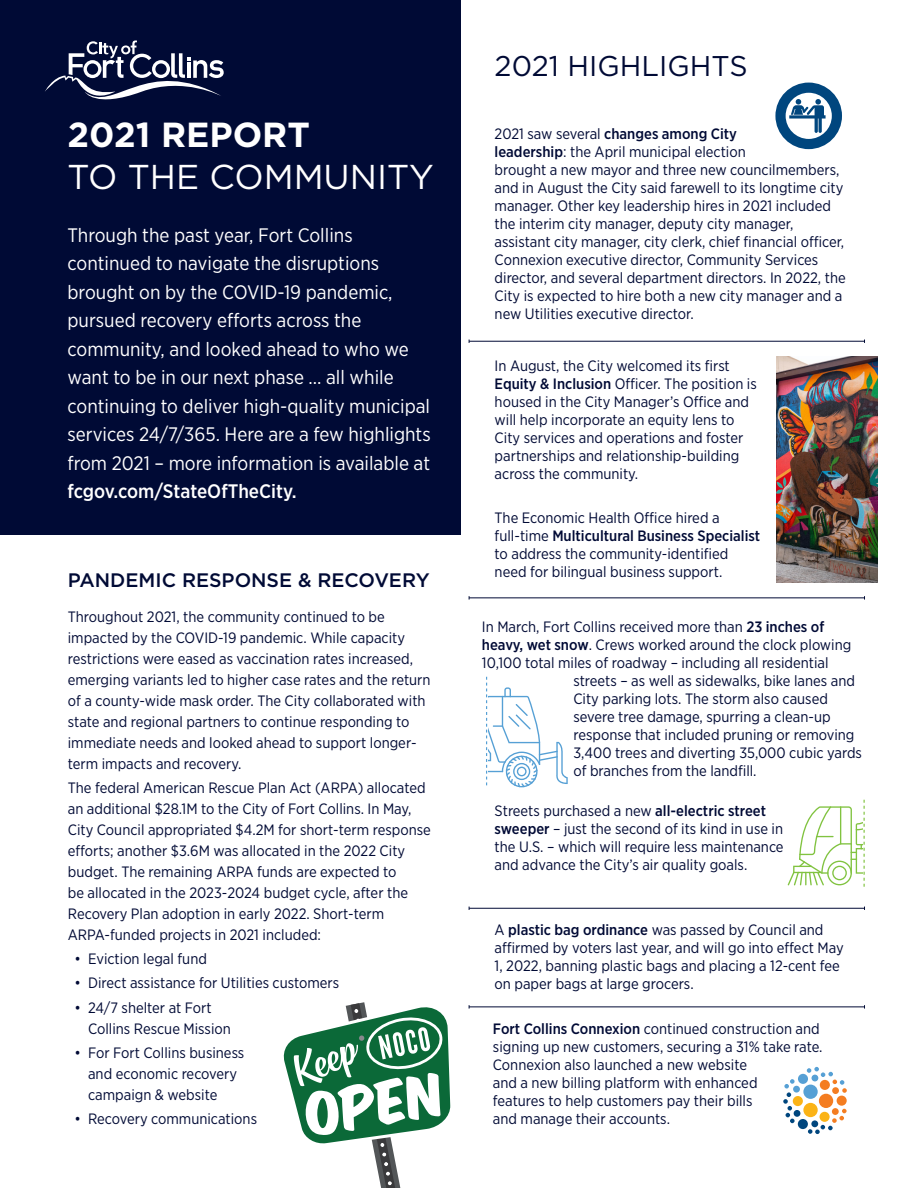
<style>
.page{position:relative;width:918px;height:1188px;background:#fff}
.page>*{position:absolute;margin:0;border:0;box-sizing:border-box;transform-origin:0 0}
.t1{font:700 34.8px "Gotham";color:#fff}
.t2{font:34.5px "Gotham";color:#fff}
.t3{font:28.5px "Gotham";color:#000a35}
.t4{font:19.5px/28.5px "Gotham Narrow";color:#fff}
.t5{font:500 19.5px "Gotham";color:#000a35}
.t6{font:15px/18px "Gotham Narrow";color:#000a35}
.s1{font-weight:500}
</style>
<div class="page">
<div style="left:0;top:0;width:461px;height:534px;background:#000a35"></div>
<hr style="left:469px;top:341px;width:396px;height:1px;background:#000a35">
<hr style="left:469px;top:598px;width:396px;height:1px;background:#000a35">
<hr style="left:469px;top:908px;width:396px;height:1px;background:#000a35">
<hr style="left:469px;top:1007px;width:396px;height:1px;background:#000a35">
<div style="left:819px;top:1094px;width:14px;height:14px;background:#f47d21;border-radius:50%"></div>
<div style="left:837px;top:1096px;width:10px;height:10px;background:#f47d21;border-radius:50%"></div>
<div style="left:803px;top:1103px;width:15px;height:14px;background:#fbb316;border-radius:50%"></div>
<div style="left:793px;top:1096px;width:10px;height:10px;background:#fbb316;border-radius:50%"></div>
<div style="left:794px;top:1110px;width:6px;height:7px;background:#00467e;border-radius:50%"></div>
<div style="left:798px;top:1119px;width:10px;height:10px;background:#00467e;border-radius:50%"></div>
<div style="left:803px;top:1085px;width:15px;height:14px;background:#56a0d5;border-radius:50%"></div>
<div style="left:793px;top:1086px;width:7px;height:7px;background:#56a0d5;border-radius:50%"></div>
<div style="left:798px;top:1074px;width:10px;height:10px;background:#56a0d5;border-radius:50%"></div>
<svg style="left:783px;top:1079px;width:12px;height:44px"></svg>
<svg style="left:808px;top:1109px;width:39px;height:25px"></svg>
<svg style="left:807px;top:1067px;width:40px;height:26px"></svg>
<svg style="left:45px;top:41px;width:179px;height:58px"></svg>
<svg style="left:283px;top:1002px;width:168px;height:186px"></svg>
<svg style="left:775px;top:83px;width:67px;height:66px"></svg>
<img style="left:777px;top:356px;width:101px;height:227px">
<svg style="left:486px;top:677px;width:82px;height:110px"></svg>
<svg style="left:788px;top:800px;width:77px;height:87px"></svg>
<p class="t1" style="left:68px;top:112px;width:244px">2021 REPORT</p>
<p class="t2" style="left:68px;top:154px;width:368px">TO THE COMMUNITY</p>
<p class="t4" style="left:68px;top:220px;width:365px">Through the past year, Fort Collins continued to navigate the disruptions brought on by the COVID-19 pandemic, pursued recovery efforts across the community, and looked ahead to who we want to be in our next phase … all while continuing to deliver high-quality municipal services 24/7/365. Here are a few highlights from 2021 – more information is available at <span class="s1">fcgov.com/StateOfTheCity.</span></p>
<p class="t5" style="left:68px;top:567px;width:363px">PANDEMIC RESPONSE &amp; RECOVERY</p>
<p class="t6" style="left:68px;top:606px;width:364px;line-height:21px">Throughout 2021, the community continued to be impacted by the COVID-19 pandemic. While capacity restrictions were eased as vaccination rates increased, emerging variants led to higher case rates and the return of a county-wide mask order. The City collaborated with state and regional partners to continue responding to immediate needs and looked ahead to support longer&shy;term impacts and recovery.</p>
<p class="t6" style="left:68px;top:777px;width:365px;line-height:21px">The federal American Rescue Plan Act (ARPA) allocated an additional $28.1M to the City of Fort Collins. In May, City Council appropriated $4.2M for short-term response efforts; another $3.6M was allocated in the 2022 City budget. The remaining ARPA funds are expected to<br>be allocated in the 2023-2024 budget cycle, after the Recovery Plan adoption in early 2022. Short-term ARPA-funded projects in 2021 included:</p>
<p class="t6" style="left:75px;top:949px;width:134px">• Eviction legal fund</p>
<p class="t6" style="left:75px;top:974px;width:266px">• Direct assistance for Utilities customers</p>
<p class="t6" style="left:88px;top:996px;width:144px;line-height:21px;text-indent:-14px">• 24/7 shelter at Fort<br>Collins Rescue Mission</p>
<p class="t6" style="left:88px;top:1042px;width:158px;line-height:21px;text-indent:-14px">• For Fort Collins business and economic recovery campaign &amp; website</p>
<p class="t6" style="left:75px;top:1109px;width:184px">• Recovery communications</p>
<p class="t3" style="left:495px;top:48px;width:254px">2021 HIGHLIGHTS</p>
<p class="t6" style="left:495px;top:124px;width:353px">2021 saw several <span class="s1">changes among City<br>leadership</span>: the April municipal election<br>brought a new mayor and three new councilmembers, and in August the City said farewell to its longtime city manager. Other key leadership hires in 2021 included the interim city manager, deputy city manager, assistant city manager, city clerk, chief financial officer, Connexion executive director, Community Services director, and several department directors. In 2022, the City is expected to hire both a new city manager and a new Utilities executive director.</p>
<p class="t6" style="left:495px;top:356px;width:264px">In August, the City welcomed its first <span class="s1">Equity &amp; Inclusion</span> Officer. The position is housed in the City Manager’s Office and will help incorporate an equity lens to City services and operations and foster partnerships and relationship-building across the community.</p>
<p class="t6" style="left:495px;top:509px;width:267px">The Economic Health Office hired a full-time <span class="s1">Multicultural Business Specialist </span>to address the community-identified need for bilingual business support.</p>
<p class="t6" style="left:482px;top:617px;width:344px">In March, Fort Collins received more than <span class="s1">23 inches of</span></p>
<p class="t6" style="left:482px;top:635px;width:371px"><span class="s1">heavy, wet snow</span>. Crews worked around the clock plowing</p>
<p class="t6" style="left:482px;top:653px;width:348px">10,100 total miles of roadway – including all residential</p>
<p class="t6" style="left:573px;top:671px;width:283px">streets – as well as sidewalks, bike lanes and</p>
<p class="t6" style="left:573px;top:689px;width:256px">City parking lots. The storm also caused</p>
<p class="t6" style="left:573px;top:707px;width:259px">severe tree damage, spurring a clean-up</p>
<p class="t6" style="left:573px;top:725px;width:283px">response that included pruning or removing</p>
<p class="t6" style="left:573px;top:743px;width:290px">3,400 trees and diverting 35,000 cubic yards</p>
<p class="t6" style="left:573px;top:761px;width:185px">of branches from the landfill.</p>
<p class="t6" style="left:495px;top:802px;width:291px">Streets purchased a new <span class="s1">all-electric street sweeper</span> – just the second of its kind in use in the U.S. – which will require less maintenance and advance the City’s air quality goals.</p>
<p class="t6" style="left:495px;top:921px;width:351px">A <span class="s1">plastic bag ordinance</span> was passed by Council and affirmed by voters last year, and will go into effect May 1, 2022, banning plastic bags and placing a 12-cent fee on paper bags at large grocers.</p>
<p class="t6" style="left:493px;top:1019px;width:331px"><span class="s1">Fort Collins Connexion</span> continued construction and signing up new customers, securing a 31% take rate.<br>Connexion also launched a new website<br>and a new billing platform with enhanced<br>features to help customers pay their bills<br>and manage their accounts.</p>
</div>
